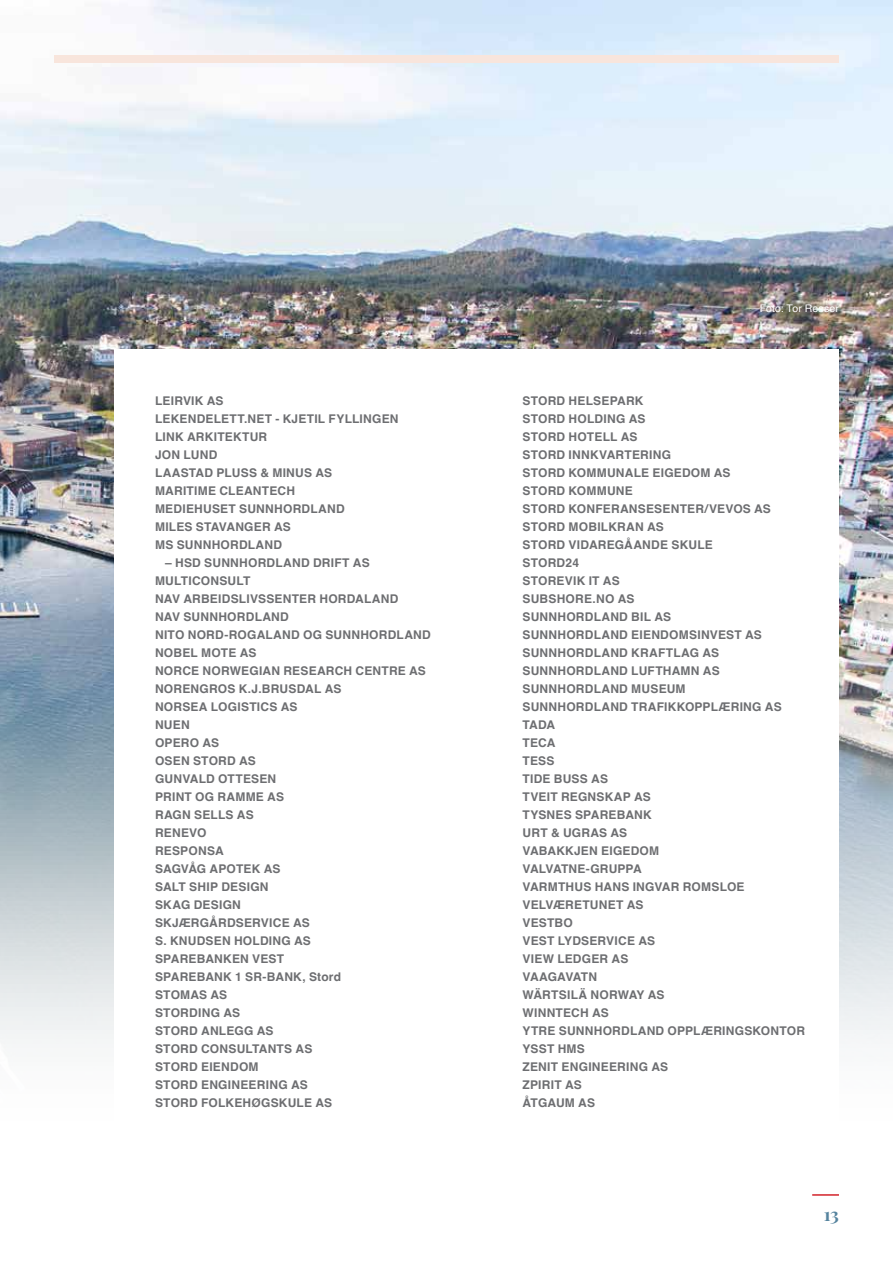
<style>
.page{position:relative;width:893px;height:1263px;background:#fff}
.page>*{position:absolute;margin:0;border:0;box-sizing:border-box;transform-origin:0 0}
.t1{font:700 18px "Playfair Display";color:#55839e}
.t2{font:700 12px/18px "Helvetica";letter-spacing:.02em;color:#6d6e71}
.t3{font:10.5px "Helvetica";letter-spacing:.015em;color:#fff}
</style>
<div class="page">
<hr style="left:812px;top:1194px;width:27px;height:2px;background:#d2232a">
<img style="left:0;top:0;width:893px;height:1044px">
<div style="left:115px;top:349px;width:724px;height:831px;background:#fff"></div>
<div style="left:54px;top:55px;width:785px;height:8px;background:#f8e5dc"></div>
<p class="t2" style="left:155px;top:393px;width:245px">LEIRVIK AS<br>LEKENDELETT.NET - KJETIL FYLLINGEN<br>LINK ARKITEKTUR<br>JON LUND<br>LAASTAD PLUSS &amp; MINUS AS<br>MARITIME CLEANTECH<br>MEDIEHUSET SUNNHORDLAND<br>MILES STAVANGER AS<br>MS SUNNHORDLAND</p>
<p class="t2" style="left:155px;top:555px;width:277px;text-indent:10px">– HSD SUNNHORDLAND DRIFT AS<br>MULTICONSULT<br>NAV ARBEIDSLIVSSENTER HORDALAND<br>NAV SUNNHORDLAND<br>NITO NORD-ROGALAND OG SUNNHORDLAND<br>NOBEL MOTE AS<br>NORCE NORWEGIAN RESEARCH CENTRE AS<br>NORENGROS K.J.BRUSDAL AS<br>NORSEA LOGISTICS AS<br>NUEN<br>OPERO AS<br>OSEN STORD AS<br>GUNVALD OTTESEN<br>PRINT OG RAMME AS<br>RAGN SELLS AS<br>RENEVO<br>RESPONSA<br>SAGVÅG APOTEK AS<br>SALT SHIP DESIGN<br>SKAG DESIGN<br>SKJÆRGÅRDSERVICE AS<br>S. KNUDSEN HOLDING AS<br>SPAREBANKEN VEST<br>SPAREBANK 1 SR-BANK, Stord<br>STOMAS AS<br>STORDING AS<br>STORD ANLEGG AS<br>STORD CONSULTANTS AS<br>STORD EIENDOM<br>STORD ENGINEERING AS<br>STORD FOLKEHØGSKULE AS</p>
<p class="t3" style="left:760px;top:300px;width:81px">Foto: Tor Resser</p>
<p class="t2" style="left:522px;top:393px;width:284px">STORD HELSEPARK<br>STORD HOLDING AS<br>STORD HOTELL AS<br>STORD INNKVARTERING<br>STORD KOMMUNALE EIGEDOM AS<br>STORD KOMMUNE<br>STORD KONFERANSESENTER/VEVOS AS<br>STORD MOBILKRAN AS<br>STORD VIDAREGÅANDE SKULE<br>STORD24<br>STOREVIK IT AS<br>SUBSHORE.NO AS<br>SUNNHORDLAND BIL AS<br>SUNNHORDLAND EIENDOMSINVEST AS<br>SUNNHORDLAND KRAFTLAG AS<br>SUNNHORDLAND LUFTHAMN AS<br>SUNNHORDLAND MUSEUM<br>SUNNHORDLAND TRAFIKKOPPLÆRING AS<br>TADA<br>TECA<br>TESS<br>TIDE BUSS AS<br>TVEIT REGNSKAP AS<br>TYSNES SPAREBANK<br>URT &amp; UGRAS AS<br>VABAKKJEN EIGEDOM<br>VALVATNE-GRUPPA<br>VARMTHUS HANS INGVAR ROMSLOE<br>VELVÆRETUNET AS<br>VESTBO<br>VEST LYDSERVICE AS<br>VIEW LEDGER AS<br>VAAGAVATN<br>WÄRTSILÄ NORWAY AS<br>WINNTECH AS<br>YTRE SUNNHORDLAND OPPLÆRINGSKONTOR<br>YSST HMS<br>ZENIT ENGINEERING AS<br>ZPIRIT AS<br>ÅTGAUM AS</p>
<h1 class="t1" style="left:824px;top:1200px;width:17px">13</h1>
</div>
